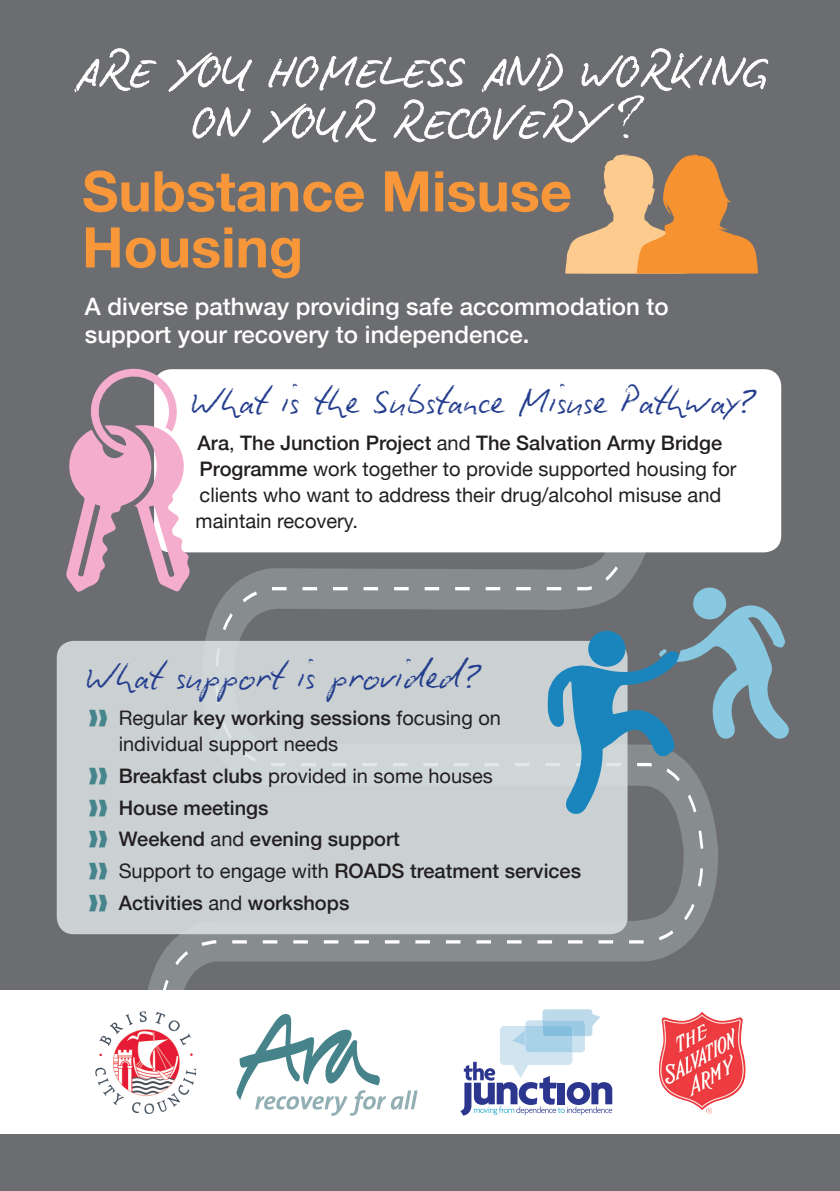
<style>
.page{position:relative;width:840px;height:1191px;background:#fff}
.page>*{position:absolute;margin:0;border:0;box-sizing:border-box;transform-origin:0 0}
.t1{font:700 56px/56px "Helvetica Neue";color:#f79739}
.t2{font:56px "Dear Joefour";color:#fff}
.t3{font:40px "Biro Scriptreduced";color:#253f8e}
.t4{font:500 24px/28px "Helvetica Neue";color:#fff}
.t5{font:20px/26px "Helvetica Neue";color:#231f20}
.t6{font:500 20px/31.6px "Helvetica Neue";color:#231f20}
.s1{font-family:"Handwriting Dakota";font-size:36px}
.s2{font-weight:500}
.s3{font-weight:400}
</style>
<div class="page">
<div style="left:0;top:0;width:839px;height:1191px;background:#6c6d70"></div>
<svg style="left:157px;top:552px;width:547px;height:438px"></svg>
<div style="left:154px;top:369px;width:626px;height:183px;background:#fff;border-radius:17px"></div>
<div style="left:57px;top:641px;width:570px;height:293px;background:#cbd1d3;border-radius:17px"></div>
<svg style="left:546px;top:603px;width:243px;height:212px"></svg>
<div style="left:692px;top:587px;width:33px;height:32px;background:#89c8e1;border-radius:50%"></div>
<svg style="left:66px;top:368px;width:126px;height:224px"></svg>
<div style="left:0;top:990px;width:839px;height:144px;background:#fff"></div>
<img style="left:658px;top:1013px;width:43px;height:74px">
<svg style="left:460px;top:1009px;width:152px;height:106px"></svg>
<svg style="left:236px;top:1014px;width:181px;height:101px"></svg>
<svg style="left:74px;top:48px;width:694px;height:226px"></svg>
<img style="left:95px;top:1011px;width:101px;height:102px">
<h1 class="t1" style="left:82px;top:165px;width:491px">Substance Misuse<br>Housing</h1>
<h1 class="t2" style="left:614px;top:86px;width:36px">?</h1>
<p class="t4" style="left:85px;top:290px;width:585px">A diverse pathway providing safe accommodation to support your recovery to independence.</p>
<h2 class="t3" style="left:191px;top:376px;width:566px">What is the Substance Misuse Pathway<span class="s1">?</span></h2>
<p class="t5" style="left:195px;top:431px;width:542px"><span class="s2">Ara</span>, <span class="s2">The Junction Project</span> and <span class="s2">The Salvation Army Bridge Programme</span> work together to provide supported housing for clients who want to address their drug/alcohol misuse and maintain recovery.</p>
<h2 class="t3" style="left:87px;top:650px;width:396px">What support is provided<span class="s1">?</span></h2>
<p class="t5" style="left:119px;top:706px;width:383px">Regular <span class="s2">key working sessions</span> focusing on individual support needs</p>
<p class="t6" style="left:119px;top:758px;width:463px">Breakfast clubs <span class="s3">provided in some houses<br></span>House meetings<br>Weekend <span class="s3">and</span> evening support<br><span class="s3">Support to engage with</span> ROADS treatment services<br>Activities <span class="s3">and</span> workshops</p>
</div>
